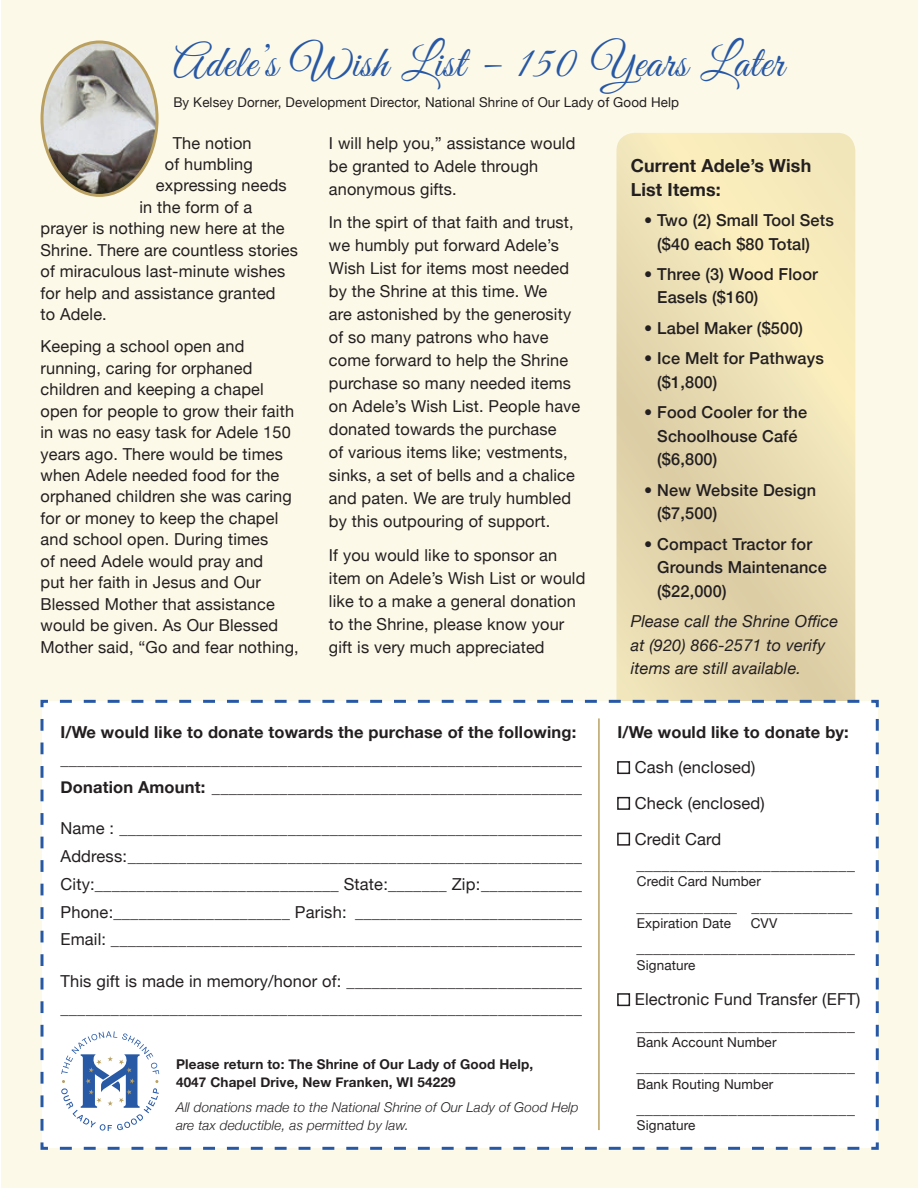
<style>
.page{position:relative;width:918px;height:1188px;background:#fff}
.page>*{position:absolute;margin:0;border:0;box-sizing:border-box;transform-origin:0 0}
.t1{font:45px "Great Vibes";letter-spacing:.02em;color:#2758a5}
.t2{font:700 18px/23.5px "Helvetica Neue";letter-spacing:.01em;color:#231f20}
.t3{font:16.5px/23px "Helvetica Neue";letter-spacing:.01em;color:#231f20}
.t4{font:500 16.5px/23.5px "Helvetica Neue";letter-spacing:.01em;color:#231f20}
.t5{font:700 16.5px "Helvetica Neue";letter-spacing:.01em;color:#231f20}
.t6{font:italic 16.5px/23.5px "Helvetica Neue";letter-spacing:.01em;color:#231f20}
.t7{font:13.5px "Helvetica Neue";letter-spacing:.01em;color:#231f20}
.t8{font:italic 300 13.5px/18px "Helvetica Neue";letter-spacing:.01em;color:#231f20}
.t9{font:700 13.5px/18px "Helvetica Neue";letter-spacing:.01em;color:#231f20}
.s1{font-weight:700}
</style>
<div class="page">
<div style="left:2px;top:0;width:916px;height:1188px;background:#fdf9e8"></div>
<img style="left:42px;top:43px;width:113px;height:152px">
<div style="left:41px;top:40px;width:118px;height:157px;border:3px solid #bba161;border-radius:50%"></div>
<svg style="left:617px;top:133px;width:238px;height:598px;background:#eaddb2"></svg>
<div style="left:40px;top:698px;width:839px;height:452px;background:#fff"></div>
<div style="left:60px;top:721px;width:530px;height:418px;background:#fff"></div>
<svg style="left:61px;top:1031px;width:98px;height:100px"></svg>
<div style="left:617px;top:761px;width:13px;height:13px;border:2px solid #231f20"></div>
<div style="left:617px;top:797px;width:13px;height:13px;border:2px solid #231f20"></div>
<div style="left:617px;top:833px;width:13px;height:13px;border:2px solid #231f20"></div>
<div style="left:617px;top:993px;width:13px;height:13px;border:2px solid #231f20"></div>
<hr style="left:598px;top:718px;width:2px;height:412px;background:#bba161">
<h1 class="t1" style="left:173px;top:37px;width:612px">Adele’s Wish List – 150 Years Later</h1>
<p class="t7" style="left:173px;top:93px;width:507px">By Kelsey Dorner, Development Director, National Shrine of Our Lady of Good Help</p>
<p class="t3" style="left:173px;top:132px;width:80px">The notion</p>
<p class="t3" style="left:165px;top:154px;width:89px">of humbling</p>
<p class="t3" style="left:156px;top:175px;width:132px">expressing needs</p>
<p class="t3" style="left:139px;top:196px;width:114px">in the form of a</p>
<p class="t3" style="left:40px;top:218px;width:246px">prayer is nothing new here at the</p>
<p class="t3" style="left:40px;top:239px;width:259px">Shrine. There are countless stories</p>
<p class="t3" style="left:40px;top:261px;width:246px">of miraculous last-minute wishes</p>
<p class="t3" style="left:40px;top:282px;width:237px">for help and assistance granted</p>
<p class="t3" style="left:40px;top:304px;width:68px">to Adele.</p>
<p class="t3" style="left:40px;top:337px;width:260px;line-height:21.5px">Keeping a school open and running, caring for orphaned children and keeping a chapel open for people to grow their faith in was no easy task for Adele 150 years ago. There would be times when Adele needed food for the orphaned children she was caring for or money to keep the chapel and school open. During times<br>of need Adele would pray and<br>put her faith in Jesus and Our<br>Blessed Mother that assistance would be given. As Our Blessed<br>Mother said, “Go and fear nothing,</p>
<p class="t3" style="left:329px;top:132px;width:248px">I will help you,” assistance would be granted to Adele through anonymous gifts.</p>
<p class="t3" style="left:329px;top:212px;width:253px">In the spirt of that faith and trust, we humbly put forward Adele’s<br>Wish List for items most needed by the Shrine at this time. We<br>are astonished by the generosity of so many patrons who have come forward to help the Shrine purchase so many needed items on Adele’s Wish List. People have donated towards the purchase<br>of various items like; vestments, sinks, a set of bells and a chalice and paten. We are truly humbled by this outpouring of support.</p>
<p class="t3" style="left:329px;top:544px;width:258px">If you would like to sponsor an item on Adele’s Wish List or would like to a make a general donation to the Shrine, please know your gift is very much appreciated</p>
<p class="t2" style="left:631px;top:154px;width:182px">Current Adele’s Wish<br>List Items:</p>
<p class="t4" style="left:657px;top:207px;width:178px;text-indent:-13px">• Two (2) Small Tool Sets ($40 each $80 Total)</p>
<p class="t4" style="left:657px;top:261px;width:162px;text-indent:-13px">• Three (3) Wood Floor<br>Easels ($160)</p>
<p class="t4" style="left:644px;top:315px;width:160px">• Label Maker ($500)</p>
<p class="t4" style="left:657px;top:345px;width:168px;text-indent:-13px">• Ice Melt for Pathways ($1,800)</p>
<p class="t4" style="left:657px;top:399px;width:152px;text-indent:-13px">• Food Cooler for the<br>Schoolhouse Café ($6,800)</p>
<p class="t4" style="left:657px;top:477px;width:160px;text-indent:-13px">• New Website Design ($7,500)</p>
<p class="t4" style="left:657px;top:531px;width:171px;text-indent:-13px">• Compact Tractor for<br>Grounds Maintenance ($22,000)</p>
<p class="t6" style="left:631px;top:610px;width:209px">Please call the Shrine Office at (920) 866-2571 to verify items are still available.</p>
<p class="t5" style="left:60px;top:719px;width:517px">I/We would like to donate towards the purchase of the following:</p>
<p class="t3" style="left:60px;top:746px;width:523px;line-height:27.8px">______________________________________________________________<br><span class="s1">Donation Amount:</span> ____________________________________________</p>
<p class="t3" style="left:60px;top:815px;width:523px;line-height:27.8px;text-align:justify">Name : _______________________________________________________ Address:______________________________________________________ City:_____________________________ State:_______ Zip:____________ Phone:_____________________ Parish: ___________________________ Email: ________________________________________________________</p>
<p class="t3" style="left:60px;top:968px;width:523px;line-height:27.8px">This gift is made in memory/honor of: ____________________________ ______________________________________________________________</p>
<p class="t9" style="left:176px;top:1056px;width:359px">Please return to: The Shrine of Our Lady of Good Help,<br>4047 Chapel Drive, New Franken, WI 54229</p>
<p class="t8" style="left:176px;top:1097px;width:404px">All donations made to the National Shrine of Our Lady of Good Help are tax deductible, as permitted by law.</p>
<p class="t5" style="left:617px;top:719px;width:233px">I/We would like to donate by:</p>
<p class="t3" style="left:635px;top:750px;width:131px;line-height:35.8px">Cash (enclosed)<br>Check (enclosed)<br>Credit Card</p>
<p class="t3" style="left:636px;top:854px;width:220px">__________________________</p>
<p class="t7" style="left:637px;top:872px;width:126px">Credit Card Number</p>
<p class="t3" style="left:636px;top:895px;width:218px">____________ ____________</p>
<p class="t7" style="left:637px;top:913px;width:96px">Expiration Date</p>
<p class="t7" style="left:751px;top:913px;width:28px">CVV</p>
<p class="t3" style="left:636px;top:937px;width:220px">__________________________</p>
<p class="t7" style="left:637px;top:955px;width:60px">Signature</p>
<p class="t3" style="left:635px;top:988px;width:227px;line-height:25.3px">Electronic Fund Transfer (EFT) __________________________</p>
<p class="t7" style="left:637px;top:1032px;width:141px">Bank Account Number</p>
<p class="t3" style="left:636px;top:1056px;width:220px">__________________________</p>
<p class="t7" style="left:637px;top:1074px;width:138px">Bank Routing Number</p>
<p class="t3" style="left:636px;top:1097px;width:220px">__________________________</p>
<p class="t7" style="left:637px;top:1116px;width:60px">Signature</p>
</div>
